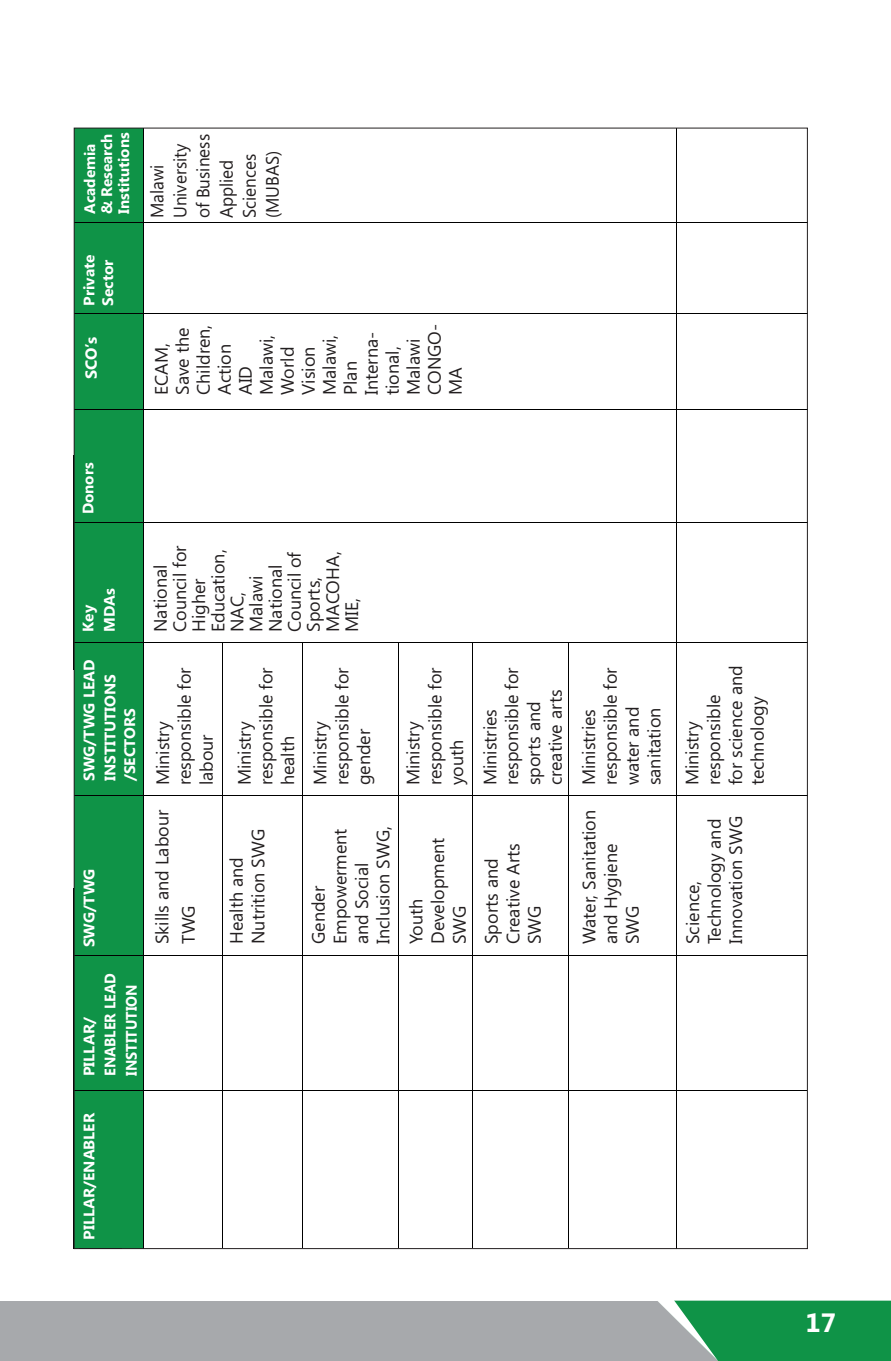
<style>
.page{position:relative;width:891px;height:1361px;background:#fff}
.page>*{position:absolute;margin:0;border:0;box-sizing:border-box;transform-origin:0 0}
.t1{font:700 26.6px "Segoe UI";color:#fff}
.t2{font:18px/21.8px "Segoe UI";color:#231f20}
.t3{font:18px/23px "Segoe UI";color:#231f20;scale:.95 1}
.t4{font:700 16px "Segoe UI";color:#fff}
.t5{font:700 15.2px/21px "Segoe UI";color:#fff}
</style>
<div class="page">
<div style="left:0;top:1300px;width:890px;height:61px;background:#a7a9ac"></div>
<svg style="left:653px;top:1300px;width:237px;height:61px;background:#309b5e"></svg>
<div style="left:74px;top:128px;width:69px;height:1120px;background:#0f9347"></div>
<hr style="left:73px;top:1089px;width:734px;height:1px;background:#000">
<hr style="left:74px;top:955px;width:733px;height:1px;background:#000">
<hr style="left:143px;top:128px;width:1px;height:1120px;background:#000">
<hr style="left:222px;top:642px;width:1px;height:606px;background:#000">
<hr style="left:302px;top:642px;width:1px;height:606px;background:#000">
<hr style="left:398px;top:642px;width:1px;height:606px;background:#000">
<hr style="left:472px;top:642px;width:1px;height:606px;background:#000">
<hr style="left:568px;top:642px;width:1px;height:606px;background:#000">
<hr style="left:676px;top:128px;width:1px;height:1120px;background:#000">
<hr style="left:74px;top:795px;width:733px;height:1px;background:#000">
<hr style="left:74px;top:641px;width:733px;height:1px;background:#000">
<hr style="left:74px;top:522px;width:733px;height:1px;background:#000">
<hr style="left:74px;top:409px;width:733px;height:1px;background:#000">
<hr style="left:74px;top:313px;width:733px;height:1px;background:#000">
<hr style="left:74px;top:222px;width:733px;height:1px;background:#000">
<hr style="left:73px;top:1079px;width:1px;height:169px;background:#000">
<hr style="left:73px;top:888px;width:1px;height:190px;background:#000">
<hr style="left:73px;top:455px;width:1px;height:215px;background:#000">
<p class="t5" style="left:83px;top:214px;width:83px;line-height:17px;rotate:-90deg">Academia &amp; Research<br>Institutions</p>
<p class="t5" style="left:81px;top:306px;width:53px;line-height:18.6px;rotate:-90deg">Private<br>Sector</p>
<p class="t4" style="left:85px;top:379px;width:44px;rotate:-90deg">SCO’s</p>
<p class="t3" style="left:147px;top:218px;width:90px;rotate:-90deg">Malawi<br>University of Business<br>Applied<br>Sciences (MUBAS)</p>
<p class="t2" style="left:152px;top:395px;width:73px;line-height:21px;rotate:-90deg">ECAM,<br>Save the<br>Children,<br>Action<br>AID<br>Malawi,<br>World<br>Vision<br>Malawi,<br>Plan<br>Interna&shy;tional,<br>Malawi<br>CONGO-<br>MA</p>
<p class="t5" style="left:79px;top:514px;width:53px;rotate:-90deg">Donors</p>
<p class="t5" style="left:79px;top:631px;width:45px;line-height:21.6px;rotate:-90deg">Key<br>MDAs</p>
<p class="t5" style="left:80px;top:781px;width:123px;rotate:-90deg">SWG/TWG LEAD</p>
<p class="t5" style="left:102px;top:781px;width:109px;line-height:19.6px;rotate:-90deg">INSTITUTIONS /SECTORS</p>
<p class="t5" style="left:80px;top:947px;width:80px;rotate:-90deg">SWG/TWG</p>
<p class="t5" style="left:80px;top:1076px;width:105px;rotate:-90deg">PILLAR/<br>ENABLER LEAD<br>INSTITUTION</p>
<p class="t5" style="left:80px;top:1240px;width:128px;rotate:-90deg">PILLAR/ENABLER</p>
<p class="t2" style="left:153px;top:632px;width:88px;line-height:19px;rotate:-90deg">National<br>Council for<br>Higher<br>Education,<br>NAC,<br>Malawi<br>National<br>Council of<br>Sports,<br>MACOHA,<br>MIE,</p>
<p class="t2" style="left:153px;top:785px;width:120px;rotate:-90deg">Ministry responsible for labour</p>
<p class="t2" style="left:235px;top:785px;width:120px;rotate:-90deg">Ministry responsible for health</p>
<p class="t2" style="left:311px;top:785px;width:120px;rotate:-90deg">Ministry responsible for gender</p>
<p class="t2" style="left:404px;top:785px;width:120px;rotate:-90deg">Ministry responsible for youth</p>
<p class="t2" style="left:480px;top:785px;width:120px;rotate:-90deg">Ministries responsible for sports and creative arts</p>
<p class="t2" style="left:579px;top:785px;width:120px;rotate:-90deg">Ministries responsible for water and sanitation</p>
<p class="t2" style="left:682px;top:785px;width:121px;rotate:-90deg">Ministry responsible<br>for science and technology</p>
<p class="t2" style="left:150px;top:944px;width:136px;line-height:26.4px;rotate:-90deg">Skills and Labour<br>TWG</p>
<p class="t2" style="left:227px;top:944px;width:117px;rotate:-90deg">Health and<br>Nutrition SWG</p>
<p class="t2" style="left:309px;top:944px;width:120px;rotate:-90deg">Gender<br>Empowerment and Social<br>Inclusion SWG,</p>
<p class="t2" style="left:407px;top:944px;width:108px;rotate:-90deg">Youth<br>Development<br>SWG</p>
<p class="t2" style="left:482px;top:944px;width:103px;rotate:-90deg">Sports and<br>Creative Arts<br>SWG</p>
<p class="t2" style="left:579px;top:944px;width:136px;rotate:-90deg">Water, Sanitation and Hygiene<br>SWG</p>
<p class="t2" style="left:683px;top:944px;width:130px;rotate:-90deg">Science,<br>Technology and<br>Innovation SWG</p>
<h1 class="t1" style="left:805px;top:1312px;width:32px">17</h1>
</div>
